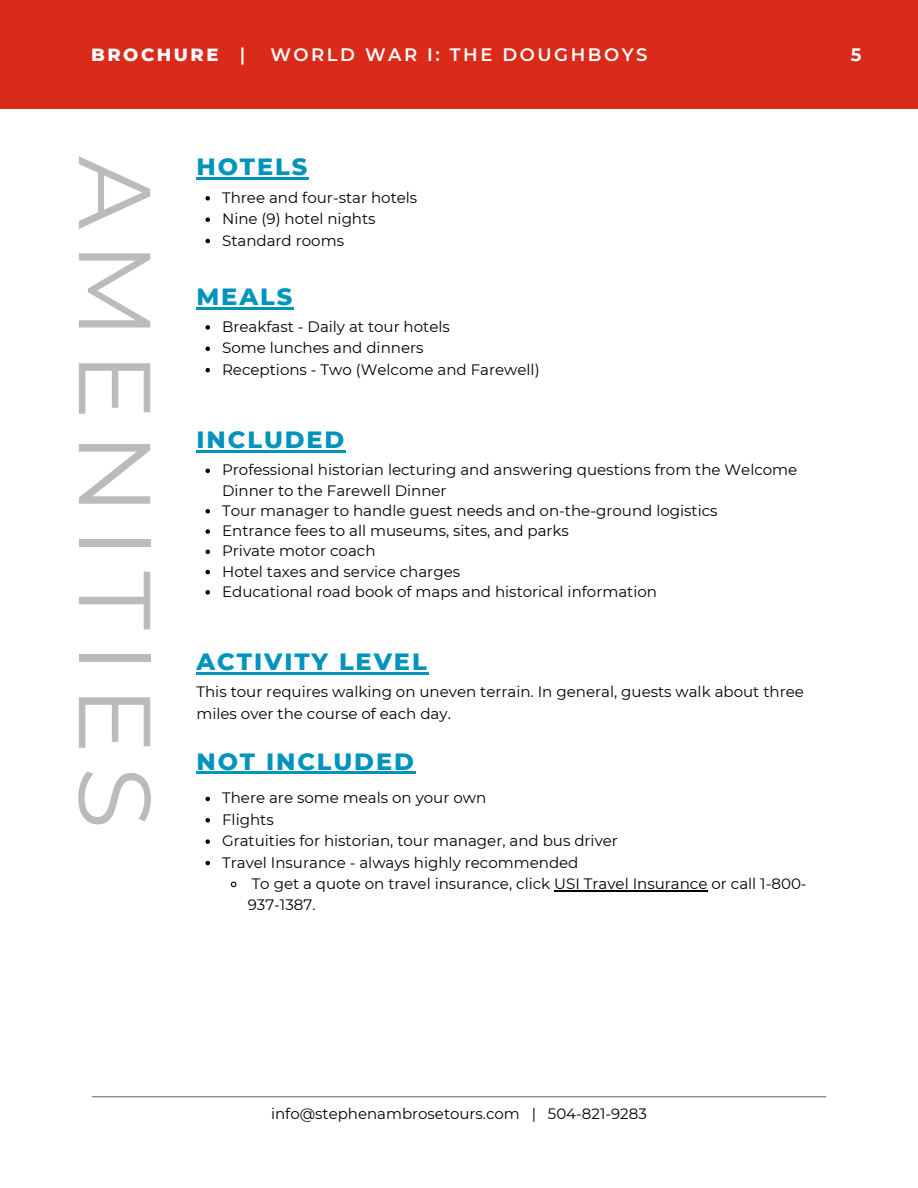
<style>
.page{position:relative;width:918px;height:1188px;background:#fff}
.page>*{position:absolute;margin:0;border:0;box-sizing:border-box;transform-origin:0 0}
.t1{font:102px "Montserrat";letter-spacing:.125em;color:#bdbaba}
.t2{font:800 24px "Montserrat";letter-spacing:.08em;color:#0094bd}
.t3{font:600 18px "Montserrat";letter-spacing:.14em;color:#fff}
.t4{font:800 18px "Montserrat";letter-spacing:.14em;color:#fff}
.t5{font:700 18px "Montserrat";color:#fff}
.t6{font:15px/21.3px "Montserrat";color:#000}
</style>
<div class="page">
<hr style="left:197px;top:177px;width:112px;height:3px;background:#0094bd">
<svg style="left:206px;top:196px;width:4px;height:5px"></svg>
<svg style="left:206px;top:217px;width:4px;height:5px"></svg>
<svg style="left:206px;top:239px;width:4px;height:4px"></svg>
<hr style="left:197px;top:307px;width:97px;height:2px;background:#0094bd">
<svg style="left:206px;top:325px;width:4px;height:5px"></svg>
<svg style="left:206px;top:347px;width:4px;height:4px"></svg>
<svg style="left:206px;top:368px;width:4px;height:4px"></svg>
<hr style="left:197px;top:772px;width:219px;height:2px;background:#0094bd">
<svg style="left:206px;top:797px;width:4px;height:4px"></svg>
<svg style="left:206px;top:818px;width:4px;height:5px"></svg>
<svg style="left:206px;top:839px;width:4px;height:5px"></svg>
<svg style="left:206px;top:861px;width:4px;height:4px"></svg>
<svg style="left:230px;top:881px;width:7px;height:7px"></svg>
<hr style="left:554px;top:890px;width:154px;height:1px;background:#000">
<hr style="left:197px;top:450px;width:149px;height:2px;background:#0094bd">
<svg style="left:206px;top:469px;width:4px;height:4px"></svg>
<svg style="left:206px;top:509px;width:4px;height:5px"></svg>
<svg style="left:206px;top:529px;width:4px;height:5px"></svg>
<svg style="left:206px;top:550px;width:4px;height:4px"></svg>
<svg style="left:206px;top:570px;width:4px;height:4px"></svg>
<svg style="left:206px;top:590px;width:4px;height:5px"></svg>
<hr style="left:197px;top:672px;width:232px;height:2px;background:#0094bd">
<div style="left:0;top:0;width:918px;height:109px;background:#da2a19"></div>
<hr style="left:92px;top:1096px;width:734px;height:1px;background:#707070">
<p class="t3" style="left:240px;top:44px;width:7px">|</p>
<p class="t3" style="left:270px;top:44px;width:379px">WORLD WAR I: THE DOUGHBOYS</p>
<p class="t4" style="left:91px;top:44px;width:129px">BROCHURE</p>
<p class="t5" style="left:851px;top:44px;width:12px">5</p>
<h3 class="t1" style="left:178px;top:156px;width:675px;rotate:90deg">AMENITIES</h3>
<h3 class="t2" style="left:197px;top:152px;width:112px">HOTELS</h3>
<p class="t6" style="left:222px;top:187px;width:197px">Three and four-star hotels</p>
<h1 class="t6" style="left:222px;top:208px;width:155px">Nine (9) hotel nights</h1>
<h2 class="t6" style="left:222px;top:230px;width:123px">Standard rooms</h2>
<p class="t2" style="left:197px;top:281px;width:97px">MEALS</p>
<p class="t6" style="left:222px;top:316px;width:229px">Breakfast - Daily at tour hotels</p>
<p class="t6" style="left:222px;top:337px;width:203px">Some lunches and dinners</p>
<h2 class="t6" style="left:222px;top:359px;width:319px">Receptions - Two (Welcome and Farewell)</h2>
<p class="t2" style="left:197px;top:425px;width:149px">INCLUDED</p>
<p class="t6" style="left:222px;top:460px;width:577px;line-height:20.2px">Professional historian lecturing and answering questions from the Welcome<br>Dinner to the Farewell Dinner</p>
<p class="t6" style="left:222px;top:500px;width:497px">Tour manager to handle guest needs and on-the-ground logistics</p>
<p class="t6" style="left:222px;top:520px;width:348px">Entrance fees to all museums, sites, and parks</p>
<h2 class="t6" style="left:222px;top:540px;width:155px">Private motor coach</h2>
<p class="t6" style="left:222px;top:561px;width:240px">Hotel taxes and service charges</p>
<h2 class="t6" style="left:222px;top:581px;width:436px">Educational road book of maps and historical information</h2>
<p class="t2" style="left:197px;top:646px;width:232px">ACTIVITY LEVEL</p>
<p class="t6" style="left:197px;top:681px;width:609px">This tour requires walking on uneven terrain. In general, guests walk about three miles over the course of each day.</p>
<p class="t2" style="left:197px;top:746px;width:219px">NOT INCLUDED</p>
<p class="t6" style="left:222px;top:787px;width:266px">There are some meals on your own</p>
<p class="t6" style="left:222px;top:809px;width:53px">Flights</p>
<h2 class="t6" style="left:222px;top:830px;width:397px">Gratuities for historian, tour manager, and bus driver</h2>
<p class="t6" style="left:222px;top:852px;width:358px">Travel Insurance - always highly recommended</p>
<p class="t6" style="left:248px;top:873px;width:561px">To get a quote on travel insurance, click USI Travel Insurance or call 1-800-<br>937-1387.</p>
<p class="t6" style="left:271px;top:1103px;width:377px">info@stephenambrosetours.com | 504-821-9283</p>
</div>
